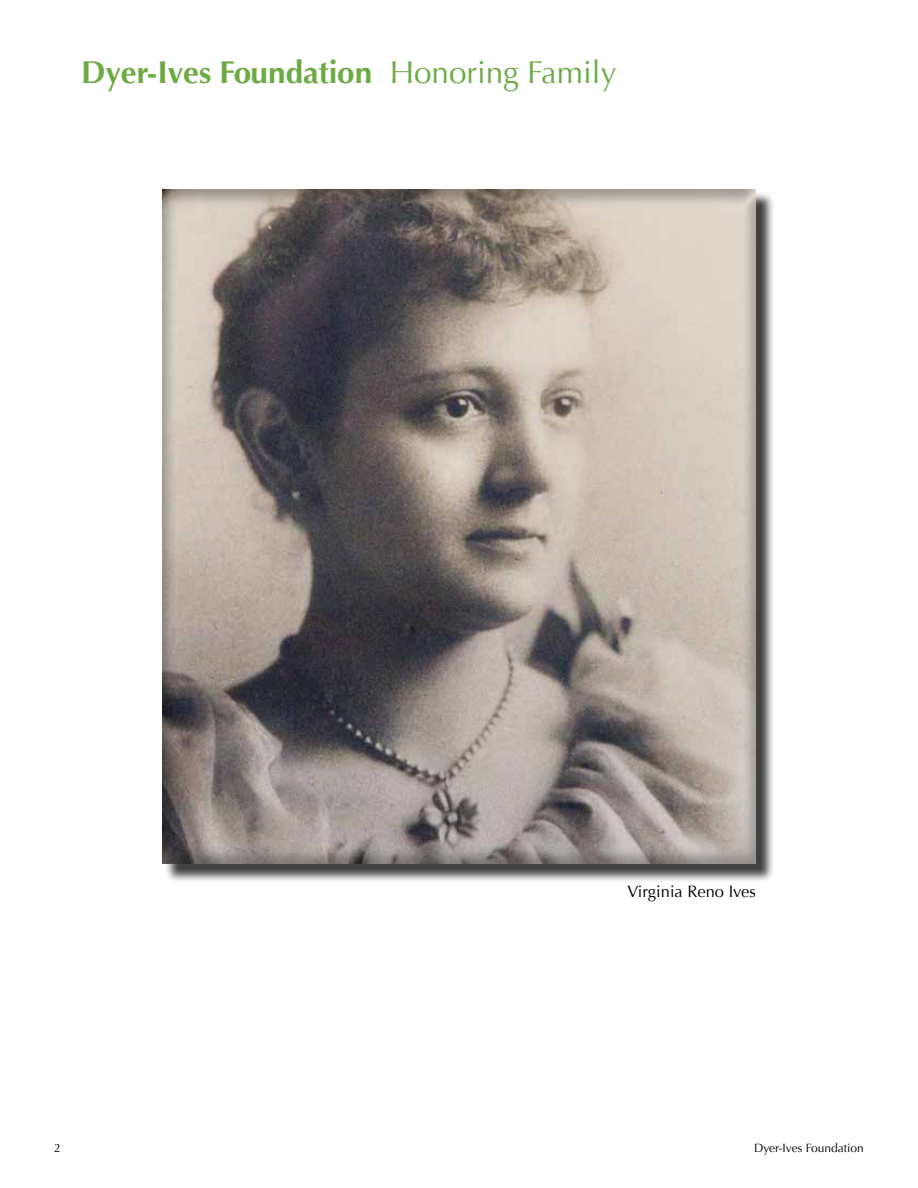
<style>
.page{position:relative;width:918px;height:1188px;background:#fff}
.page>*{position:absolute;margin:0;border:0;box-sizing:border-box;transform-origin:0 0}
.t1{font:700 31.5px "Optima";color:#6cab43}
.t2{font:16.5px "Optima";color:#000}
.t3{font:12px "Optima";color:#000}
.s1{font-weight:400}
</style>
<div class="page">
<div style="left:164px;top:191px;width:611px;height:692px;background:#000;opacity:.75"></div>
<div style="left:160px;top:188px;width:598px;height:678px;background:#000;opacity:.3"></div>
<p class="t1" style="left:81px;top:54px;width:537px">Dyer-Ives Foundation <span class="s1">Honoring Family</span></p>
<p class="t2" style="left:628px;top:882px;width:130px">Virginia Reno Ives</p>
<p class="t3" style="left:54px;top:1141px;width:8px">2</p>
<p class="t3" style="left:754px;top:1141px;width:111px">Dyer-Ives Foundation</p>
</div>
